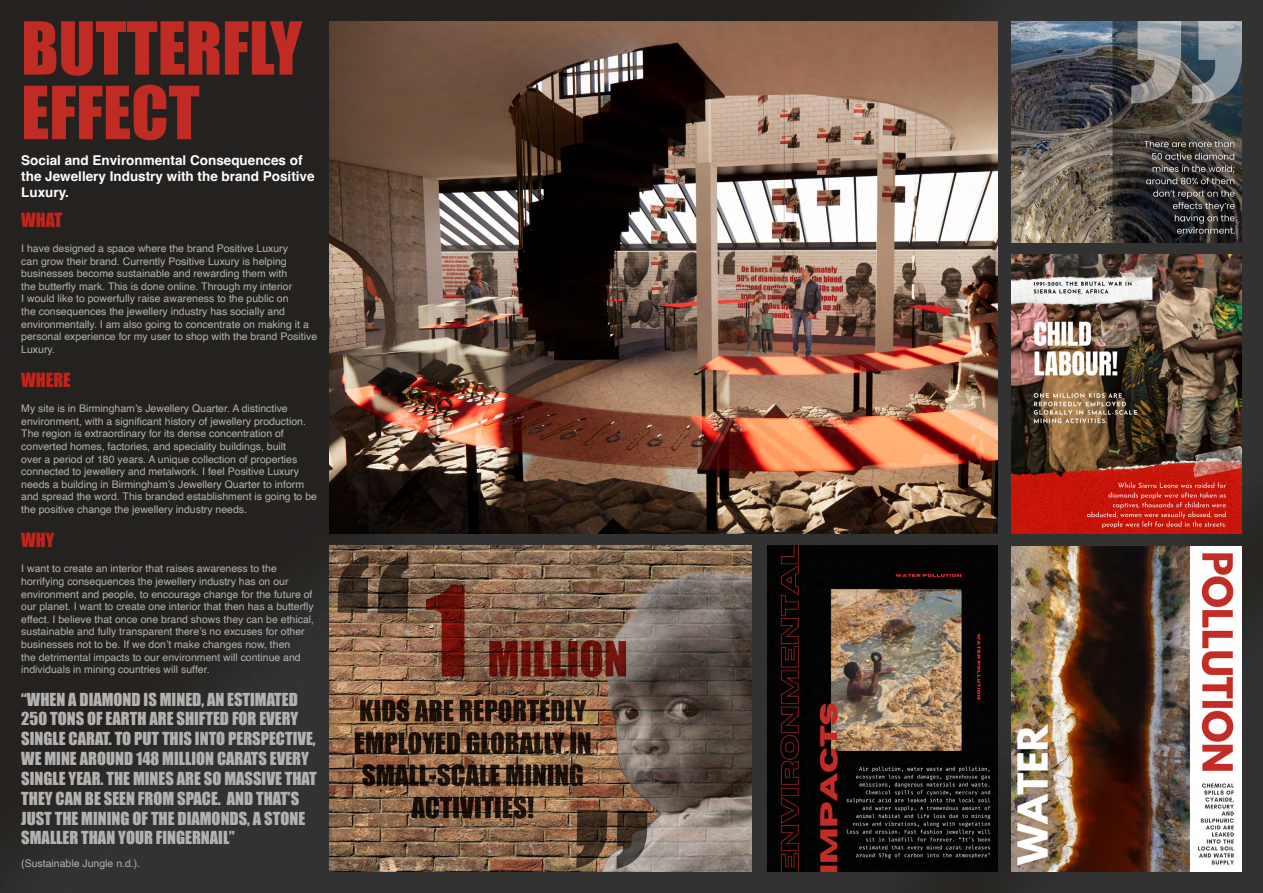
<style>
.page{position:relative;width:1263px;height:893px;background:#fff}
.page>*{position:absolute;margin:0;border:0;box-sizing:border-box;transform-origin:0 0}
.t1{font:67.5px/64.5px "Impact";color:#c02c23}
.t2{font:18px "Impact";color:#c0251c}
.t3{font:16.5px/19.8px "Impact";color:#b3b2b0}
.t4{font:700 13.5px/16.2px "Helvetica";color:#fff}
.t5{font:10.5px/12.6px "Helvetica";color:#b2b3b0}
.t6{font:10.5px "Helvetica";color:#b3b2b0}
</style>
<div class="page">
<img style="left:0;top:0;width:1263px;height:893px">
<img style="left:1011px;top:546px;width:231px;height:325px">
<img style="left:1011px;top:255px;width:231px;height:278px">
<img style="left:1011px;top:22px;width:231px;height:220px">
<img style="left:767px;top:546px;width:230px;height:325px">
<img style="left:329px;top:546px;width:423px;height:325px">
<img style="left:329px;top:22px;width:668px;height:511px">
<h1 class="t1" style="left:21px;top:14px;width:282px">BUTTERFLY<br>EFFECT</h1>
<p class="t4" style="left:21px;top:153px;width:295px">Social and Environmental Consequences of the Jewellery Industry with the brand Positive<br>Luxury.</p>
<h2 class="t2" style="left:21px;top:206px;width:43px">WHAT</h2>
<p class="t5" style="left:21px;top:242px;width:297px">I have designed a space where the brand Positive Luxury<br>can grow their brand. Currently Positive Luxury is helping businesses become sustainable and rewarding them with<br>the butterfly mark. This is done online. Through my interior<br>I would like to powerfully raise awareness to the public on<br>the consequences the jewellery industry has socially and environmentally. I am also going to concentrate on making it a personal experience for my user to shop with the brand Positive Luxury.</p>
<h2 class="t2" style="left:21px;top:366px;width:51px">WHERE</h2>
<p class="t5" style="left:21px;top:403px;width:297px">My site is in Birmingham’s Jewellery Quarter. A distinctive environment, with a significant history of jewellery production.<br>The region is extraordinary for its dense concentration of converted homes, factories, and speciality buildings, built<br>over a period of 180 years. A unique collection of properties connected to jewellery and metalwork. I feel Positive Luxury needs a building in Birmingham’s Jewellery Quarter to inform and spread the word. This branded establishment is going to be the positive change the jewellery industry needs.</p>
<h2 class="t2" style="left:21px;top:526px;width:35px">WHY</h2>
<p class="t5" style="left:21px;top:563px;width:294px">I want to create an interior that raises awareness to the horrifying consequences the jewellery industry has on our environment and people, to encourage change for the future of our planet. I want to create one interior that then has a butterfly effect. I believe that once one brand shows they can be ethical, sustainable and fully transparent there’s no excuses for other businesses not to be. If we don’t make changes now, then<br>the detrimental impacts to our environment will continue and individuals in mining countries will suffer.</p>
<p class="t3" style="left:21px;top:689px;width:297px">“WHEN A DIAMOND IS MINED, AN ESTIMATED 250 TONS OF EARTH ARE SHIFTED FOR EVERY SINGLE CARAT. TO PUT THIS INTO PERSPECTIVE, WE MINE AROUND 148 MILLION CARATS EVERY SINGLE YEAR. THE MINES ARE SO MASSIVE THAT THEY CAN BE SEEN FROM SPACE. AND THAT’S JUST THE MINING OF THE DIAMONDS, A STONE SMALLER THAN YOUR FINGERNAIL”</p>
<p class="t6" style="left:21px;top:855px;width:121px">(Sustainable Jungle n.d.).</p>
</div>
